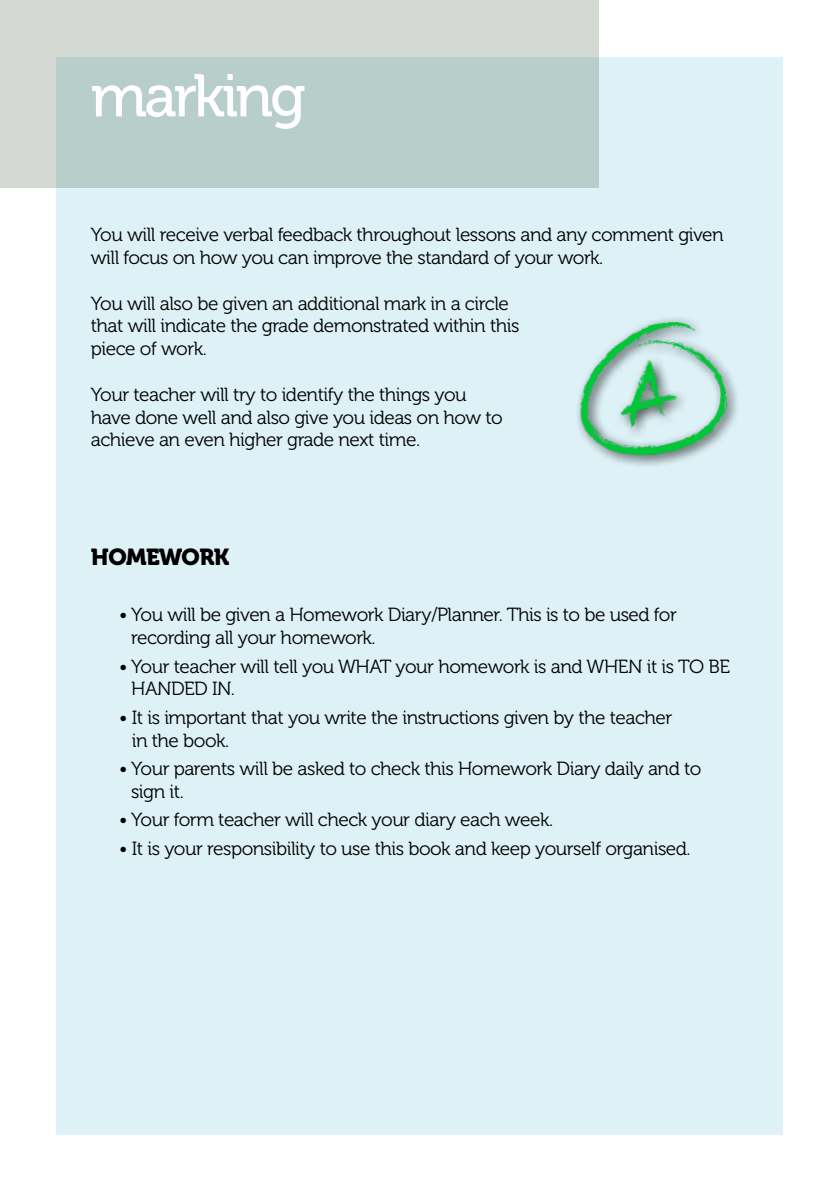
<style>
.page{position:relative;width:840px;height:1191px;background:#fff}
.page>*{position:absolute;margin:0;border:0;box-sizing:border-box;transform-origin:0 0}
.t1{font:60px "Museo 500";letter-spacing:-.05em;color:#fff}
.t2{font:23px "Museo 900";letter-spacing:-.025em;color:#000}
.t3{font:19px/22.8px "Museo 300";letter-spacing:-.025em;color:#000}
</style>
<div class="page">
<div style="left:57px;top:57px;width:725px;height:1077px;background:#ddf1f6"></div>
<svg style="left:0;top:0;width:598px;height:187px;background:#c1d2cd"></svg>
<div style="left:574px;top:315px;width:166px;height:153px;background:#000;opacity:.75"></div>
<img style="left:574px;top:322px;width:166px;height:146px">
<h1 class="t1" style="left:91px;top:63px;width:216px">marking</h1>
<p class="t3" style="left:91px;top:223px;width:634px">You will receive verbal feedback throughout lessons and any comment given will focus on how you can improve the standard of your work.</p>
<p class="t3" style="left:91px;top:292px;width:430px">You will also be given an additional mark in a circle that will indicate the grade demonstrated within this piece of work.</p>
<p class="t3" style="left:91px;top:383px;width:413px">Your teacher will try to identify the things you have done well and also give you ideas on how to achieve an even higher grade next time.</p>
<p class="t2" style="left:91px;top:544px;width:140px">HOMEWORK</p>
<p class="t3" style="left:131px;top:604px;width:547px;text-indent:-12px">• You will be given a Homework Diary/Planner. This is to be used for recording all your homework.</p>
<p class="t3" style="left:131px;top:655px;width:600px;text-indent:-12px">• Your teacher will tell you WHAT your homework is and WHEN it is TO BE<br>HANDED IN.</p>
<p class="t3" style="left:132px;top:706px;width:542px;text-indent:-13px">• It is important that you write the instructions given by the teacher in the book.</p>
<p class="t3" style="left:131px;top:757px;width:571px;text-indent:-12px">• Your parents will be asked to check this Homework Diary daily and to sign it.</p>
<p class="t3" style="left:119px;top:809px;width:435px">• Your form teacher will check your diary each week.</p>
<p class="t3" style="left:119px;top:837px;width:572px">• It is your responsibility to use this book and keep yourself organised.</p>
</div>
